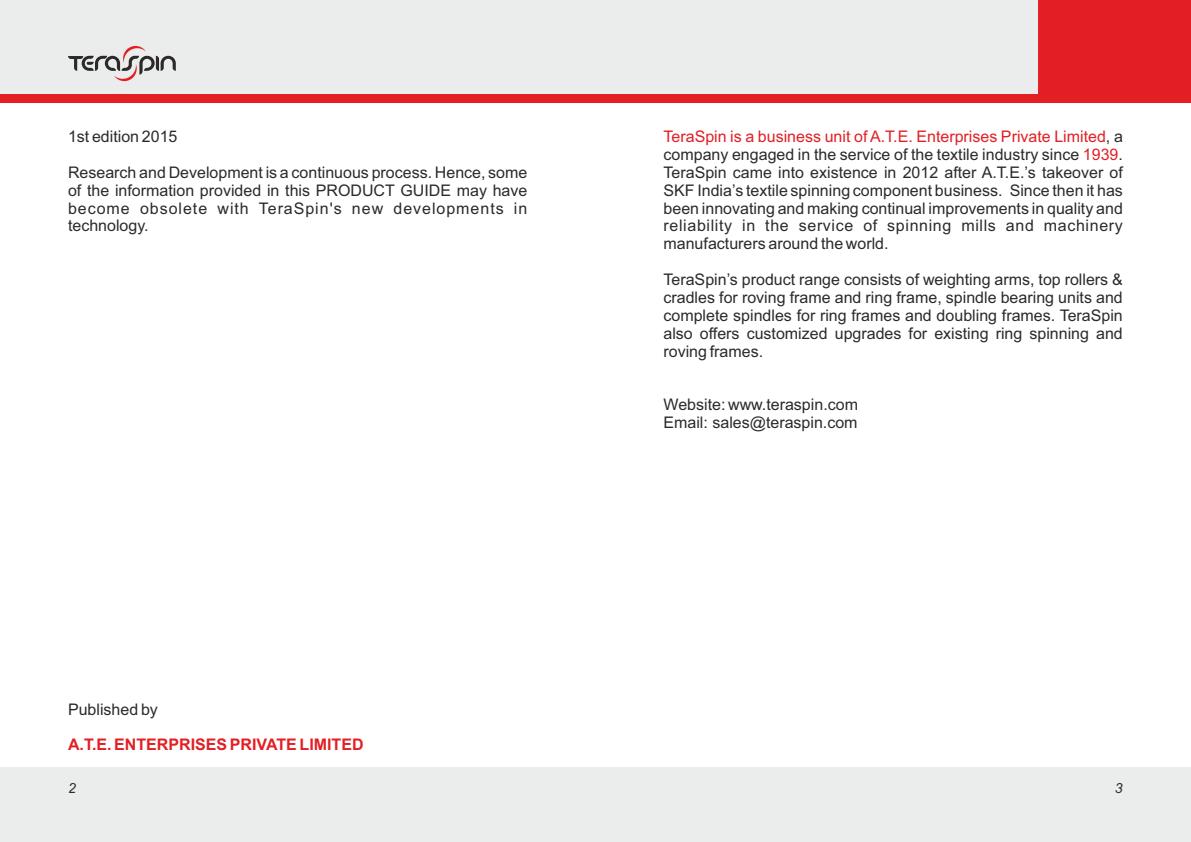
<style>
.page{position:relative;width:1191px;height:842px;background:#fff}
.page>*{position:absolute;margin:0;border:0;box-sizing:border-box;transform-origin:0 0}
.t1{font:16px/17.8px "Arial";color:#2b2a29;text-align:justify}
.t2{font:700 16px "Arial";color:#e31e24}
.t3{font:italic 14px "Arial";color:#2b2a29}
.s1{color:#e31e24}
</style>
<div class="page">
<div style="left:0;top:0;width:1191px;height:102px;background:#e31e24"></div>
<div style="left:0;top:0;width:1037px;height:94px;background:#ebecec"></div>
<div style="left:0;top:767px;width:1191px;height:75px;background:#ebecec"></div>
<svg style="left:68px;top:46px;width:108px;height:35px"></svg>
<p class="t1" style="left:68px;top:129px;width:111px">1st edition 2015</p>
<p class="t1" style="left:68px;top:165px;width:461px">Research and Development is a continuous process. Hence, some of the information provided in this PRODUCT GUIDE may have become obsolete with TeraSpin's new developments in technology.</p>
<p class="t1" style="left:68px;top:702px;width:91px">Published by</p>
<p class="t2" style="left:68px;top:739px;width:297px">A.T.E. ENTERPRISES PRIVATE LIMITED</p>
<p class="t3" style="left:68px;top:783px;width:9px">2</p>
<p class="t1" style="left:663px;top:129px;width:461px"><span class="s1">TeraSpin is a business unit of A.T.E. Enterprises Private Limited</span>, a company engaged in the service of the textile industry since <span class="s1">1939</span>.<br>TeraSpin came into existence in 2012 after A.T.E.’s takeover of SKF India’s textile spinning component business. Since then it has been innovating and making continual improvements in quality and reliability in the service of spinning mills and machinery manufacturers around the world.</p>
<p class="t1" style="left:663px;top:272px;width:461px">TeraSpin’s product range consists of weighting arms, top rollers &amp; cradles for roving frame and ring frame, spindle bearing units and complete spindles for ring frames and doubling frames. TeraSpin also offers customized upgrades for existing ring spinning and roving frames.</p>
<p class="t1" style="left:663px;top:397px;width:196px">Website: www.teraspin.com<br>Email: sales@teraspin.com</p>
<p class="t3" style="left:1115px;top:783px;width:9px">3</p>
</div>
